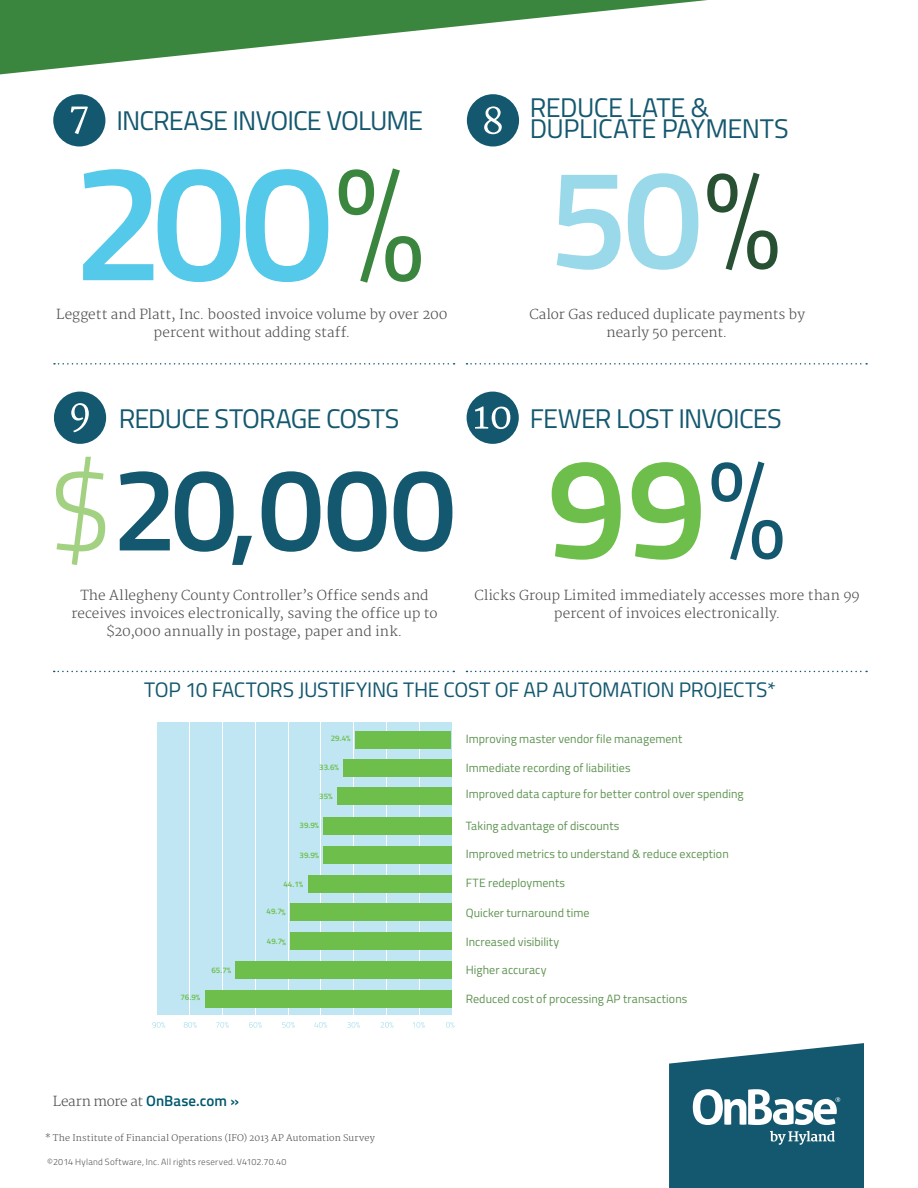
<style>
.page{position:relative;width:918px;height:1188px;background:#fff}
.page>*{position:absolute;margin:0;border:0;box-sizing:border-box;transform-origin:0 0}
.t1{font:27px/21px "Titillium";letter-spacing:-.03em;color:#14586f}
.t2{font:21px "Titillium";letter-spacing:-.015em;color:#14586f}
.t3{font:300 13.5px/18px "Merriweather";color:#4b4c4d;text-align:center}
.t4{font:300 13.5px "Merriweather";letter-spacing:-.03em;color:#4b4c4d}
.t5{font:12px "Titillium";letter-spacing:.005em;color:#5e9351}
.t6{font:300 9px "Merriweather";letter-spacing:.01em;color:#4b4c4d}
.t7{font:300 9px "Titillium";letter-spacing:.025em;color:#57585a}
.t8{font:600 7.95px "Titillium";color:#6dbe4b}
.s1{font-family:"Titillium";font-weight:600;font-size:15px;color:#00586e}
</style>
<div class="page">
<svg style="left:0;top:0;width:707px;height:75px"></svg>
<svg style="left:54px;top:363px;width:401px;height:2px"></svg>
<svg style="left:83px;top:169px;width:157px;height:113px"></svg>
<svg style="left:246px;top:169px;width:82px;height:113px"></svg>
<svg style="left:339px;top:168px;width:82px;height:115px"></svg>
<div style="left:53px;top:94px;width:52px;height:52px;background:#14586f;border-radius:50%"></div>
<svg style="left:71px;top:107px;width:17px;height:27px"></svg>
<svg style="left:54px;top:671px;width:400px;height:1px"></svg>
<div style="left:467px;top:94px;width:52px;height:52px;background:#14586f;border-radius:50%"></div>
<svg style="left:484px;top:106px;width:18px;height:28px"></svg>
<svg style="left:557px;top:175px;width:63px;height:95px"></svg>
<svg style="left:628px;top:173px;width:70px;height:97px"></svg>
<svg style="left:707px;top:173px;width:71px;height:97px"></svg>
<div style="left:54px;top:392px;width:52px;height:52px;background:#14586f;border-radius:50%"></div>
<svg style="left:71px;top:403px;width:18px;height:29px"></svg>
<svg style="left:56px;top:457px;width:49px;height:108px"></svg>
<svg style="left:120px;top:471px;width:132px;height:94px"></svg>
<svg style="left:262px;top:471px;width:58px;height:81px"></svg>
<svg style="left:328px;top:471px;width:58px;height:81px"></svg>
<svg style="left:394px;top:471px;width:58px;height:81px"></svg>
<svg style="left:466px;top:363px;width:401px;height:2px"></svg>
<div style="left:467px;top:392px;width:52px;height:52px;background:#14586f;border-radius:50%"></div>
<svg style="left:475px;top:406px;width:35px;height:23px"></svg>
<svg style="left:552px;top:462px;width:69px;height:98px"></svg>
<svg style="left:632px;top:462px;width:69px;height:98px"></svg>
<svg style="left:712px;top:461px;width:71px;height:99px"></svg>
<svg style="left:669px;top:1043px;width:195px;height:145px"></svg>
<div style="left:157px;top:722px;width:295px;height:293px;background:#bfe6f2"></div>
<hr style="left:222px;top:722px;width:1px;height:307px;background:#fff">
<hr style="left:255px;top:722px;width:1px;height:307px;background:#fff">
<hr style="left:321px;top:722px;width:1px;height:307px;background:#fff">
<hr style="left:353px;top:722px;width:1px;height:307px;background:#fff">
<hr style="left:386px;top:722px;width:1px;height:307px;background:#fff">
<hr style="left:419px;top:722px;width:1px;height:307px;background:#fff">
<hr style="left:190px;top:722px;width:1px;height:307px;background:#fff">
<hr style="left:288px;top:722px;width:1px;height:307px;background:#fff">
<svg style="left:152px;top:1022px;width:13px;height:6px"></svg>
<svg style="left:184px;top:1022px;width:13px;height:6px"></svg>
<svg style="left:216px;top:1022px;width:13px;height:6px"></svg>
<svg style="left:249px;top:1022px;width:13px;height:6px"></svg>
<svg style="left:282px;top:1022px;width:13px;height:6px"></svg>
<svg style="left:314px;top:1022px;width:13px;height:6px"></svg>
<svg style="left:347px;top:1022px;width:13px;height:6px"></svg>
<svg style="left:381px;top:1022px;width:12px;height:6px"></svg>
<svg style="left:413px;top:1022px;width:12px;height:6px"></svg>
<svg style="left:446px;top:1022px;width:8px;height:6px"></svg>
<div style="left:205px;top:990px;width:247px;height:18px;background:#6dbe4b"></div>
<div style="left:235px;top:962px;width:217px;height:17px;background:#6dbe4b"></div>
<div style="left:308px;top:875px;width:144px;height:18px;background:#6dbe4b"></div>
<div style="left:337px;top:787px;width:115px;height:18px;background:#6dbe4b"></div>
<div style="left:344px;top:760px;width:108px;height:17px;background:#6dbe4b"></div>
<div style="left:355px;top:731px;width:96px;height:17px;background:#6dbe4b"></div>
<div style="left:291px;top:932px;width:161px;height:18px;background:#6dbe4b"></div>
<div style="left:291px;top:903px;width:161px;height:18px;background:#6dbe4b"></div>
<div style="left:323px;top:846px;width:129px;height:17px;background:#6dbe4b"></div>
<div style="left:323px;top:817px;width:129px;height:17px;background:#6dbe4b"></div>
<svg style="left:466px;top:671px;width:401px;height:1px"></svg>
<p class="t1" style="left:116px;top:109px;width:308px">INCREASE INVOICE VOLUME</p>
<p class="t1" style="left:530px;top:95px;width:261px">REDUCE LATE &amp;<br>DUPLICATE PAYMENTS</p>
<p class="t3" style="left:56px;top:306px;width:393px">Leggett and Platt, Inc. boosted invoice volume by over 200 percent without adding staff.</p>
<p class="t1" style="left:119px;top:407px;width:282px">REDUCE STORAGE COSTS</p>
<p class="t3" style="left:529px;top:306px;width:277px">Calor Gas reduced duplicate payments by nearly 50 percent.</p>
<p class="t1" style="left:530px;top:407px;width:254px">FEWER LOST INVOICES</p>
<p class="t3" style="left:71px;top:586px;width:368px">The Allegheny County Controller’s Office sends and receives invoices electronically, saving the office up to $20,000 annually in postage, paper and ink.</p>
<p class="t3" style="left:474px;top:586px;width:387px">Clicks Group Limited immediately accesses more than 99 percent of invoices electronically.</p>
<p class="t2" style="left:144px;top:675px;width:633px">TOP 10 FACTORS JUSTIFYING THE COST OF AP AUTOMATION PROJECTS*</p>
<p class="t8" style="left:331px;top:732px;width:21px">29.4%</p>
<p class="t5" style="left:466px;top:730px;width:218px">Improving master vendor file management</p>
<p class="t8" style="left:319px;top:761px;width:21px">33.6%</p>
<p class="t5" style="left:466px;top:759px;width:166px">Immediate recording of liabilities</p>
<p class="t8" style="left:319px;top:790px;width:15px">35%</p>
<p class="t5" style="left:466px;top:785px;width:279px">Improved data capture for better control over spending</p>
<p class="t8" style="left:300px;top:819px;width:21px">39.9%</p>
<p class="t5" style="left:466px;top:817px;width:155px">Taking advantage of discounts</p>
<p class="t8" style="left:300px;top:849px;width:21px">39.9%</p>
<p class="t5" style="left:466px;top:845px;width:265px">Improved metrics to understand &amp; reduce exception</p>
<p class="t8" style="left:283px;top:879px;width:21px">44.1%</p>
<p class="t5" style="left:466px;top:874px;width:101px">FTE redeployments</p>
<p class="t8" style="left:267px;top:906px;width:21px">49.7%</p>
<p class="t5" style="left:466px;top:904px;width:125px">Quicker turnaround time</p>
<p class="t8" style="left:267px;top:936px;width:21px">49.7%</p>
<p class="t5" style="left:466px;top:933px;width:95px">Increased visibility</p>
<p class="t8" style="left:212px;top:964px;width:21px">65.7%</p>
<p class="t5" style="left:466px;top:961px;width:82px">Higher accuracy</p>
<p class="t8" style="left:180px;top:992px;width:21px">76.9%</p>
<p class="t5" style="left:466px;top:990px;width:223px">Reduced cost of processing AP transactions</p>
<p class="t4" style="left:53px;top:1093px;width:188px">Learn more at <span class="s1">OnBase.com »</span></p>
<p class="t6" style="left:45px;top:1133px;width:331px">* The Institute of Financial Operations (IFO) 2013 AP Automation Survey</p>
<p class="t7" style="left:47px;top:1155px;width:241px">©2014 Hyland Software, Inc. All rights reserved. V4102.70.40</p>
</div>
